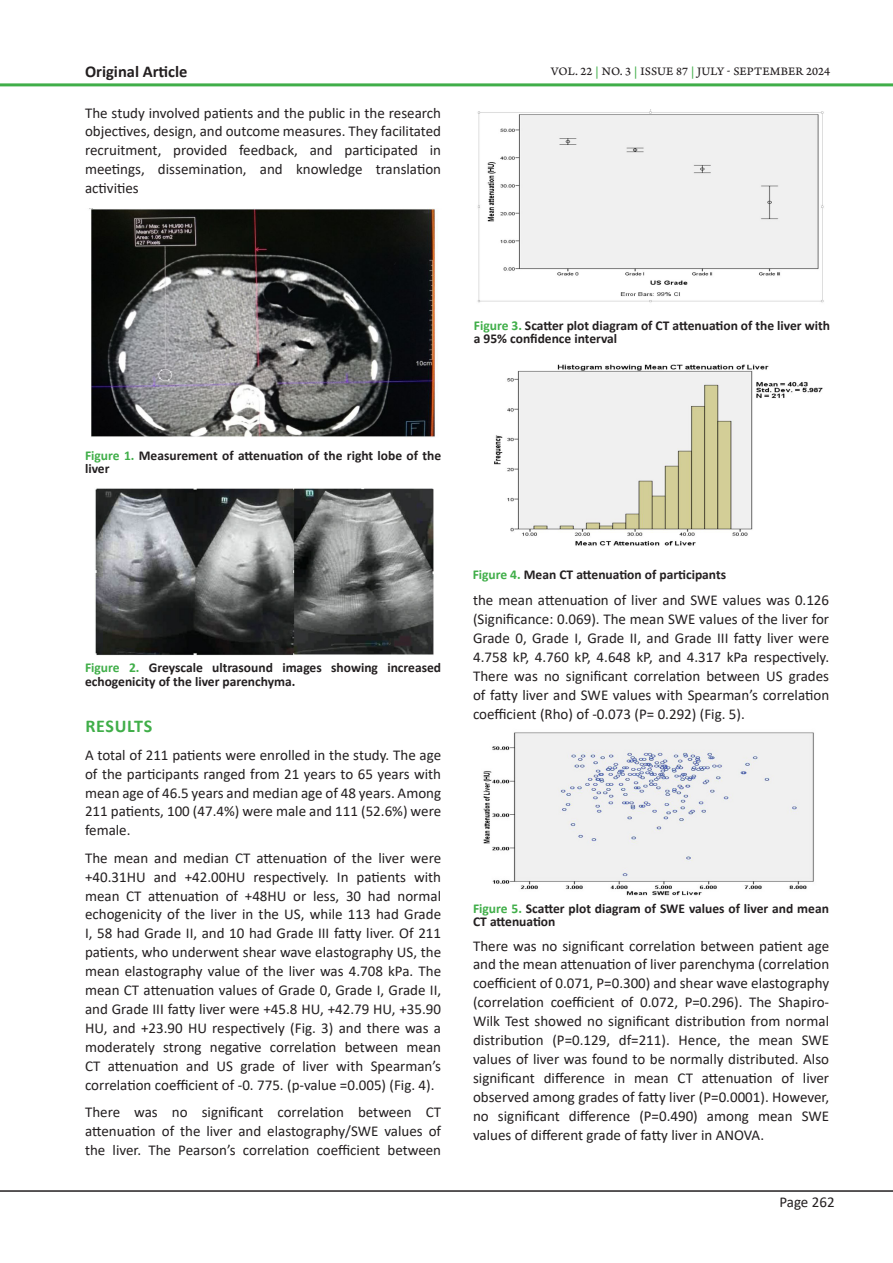
<style>
.page{position:relative;width:893px;height:1263px;background:#fff}
.page>*{position:absolute;margin:0;border:0;box-sizing:border-box;transform-origin:0 0}
.Normal_Text{font:700 18px "Calibri";letter-spacing:.035em;color:#40ae49}
.Abstract_Words{font:700 16.5px "Calibri";color:#231f20}
.Normal_Text-2{font:15px/18.9px "Calibri";color:#231f20;text-align:justify}
.Table_Figure_Legend{font:700 13.5px/13.5px "Calibri";color:#231f20}
.t1{font:12px "Arno Pro Caption";letter-spacing:.01em;color:#231f20}
.s1{color:#40ae49}
</style>
<div class="page">
<hr style="left:0;top:1190px;width:893px;height:2px;background:#231f20">
<hr style="left:0;top:83px;width:893px;height:3px;background:#40ae49">
<img style="left:89px;top:208px;width:347px;height:230px">
<img style="left:95px;top:488px;width:339px;height:168px">
<img style="left:477px;top:109px;width:347px;height:194px">
<img style="left:494px;top:364px;width:329px;height:182px">
<img style="left:483px;top:732px;width:331px;height:164px">
<p class="Abstract_Words" style="left:85px;top:60px;width:104px">Original Article</p>
<p class="Normal_Text-2" style="left:85px;top:103px;width:358px">The study involved patients and the public in the research objectives, design, and outcome measures. They facilitated recruitment, provided feedback, and participated in meetings, dissemination, and knowledge translation activities</p>
<p class="t1" style="left:551px;top:64px;width:281px">VOL. 22 <span class="s1">|</span> NO. 3 <span class="s1">|</span> ISSUE 87 <span class="s1">|</span> JULY - SEPTEMBER 2024</p>
<p class="Table_Figure_Legend" style="left:474px;top:318px;width:358px"><span class="s1">Figure 3.</span> Scatter plot diagram of CT attenuation of the liver with a 95% confidence interval</p>
<p class="Table_Figure_Legend" style="left:85px;top:448px;width:358px"><span class="s1">Figure 1.</span> Measurement of attenuation of the right lobe of the liver</p>
<p class="Table_Figure_Legend" style="left:85px;top:661px;width:358px"><span class="s1">Figure 2.</span> Greyscale ultrasound images showing increased echogenicity of the liver parenchyma.</p>
<p class="Normal_Text" style="left:85px;top:714px;width:68px">RESULTS</p>
<p class="Normal_Text-2" style="left:85px;top:745px;width:358px">A total of 211 patients were enrolled in the study. The age of the participants ranged from 21 years to 65 years with mean age of 46.5 years and median age of 48 years. Among 211 patients, 100 (47.4%) were male and 111 (52.6%) were female.</p>
<p class="Normal_Text-2" style="left:85px;top:848px;width:358px">The mean and median CT attenuation of the liver were +40.31HU and +42.00HU respectively. In patients with mean CT attenuation of +48HU or less, 30 had normal echogenicity of the liver in the US, while 113 had Grade I, 58 had Grade II, and 10 had Grade III fatty liver. Of 211 patients, who underwent shear wave elastography US, the mean elastography value of the liver was 4.708 kPa. The mean CT attenuation values of Grade 0, Grade I, Grade II, and Grade III fatty liver were +45.8 HU, +42.79 HU, +35.90<br>HU, and +23.90 HU respectively (Fig. 3) and there was a moderately strong negative correlation between mean CT attenuation and US grade of liver with Spearman’s correlation coefficient of -0. 775. (p-value =0.005) (Fig. 4).</p>
<p class="Normal_Text-2" style="left:85px;top:1102px;width:358px">There was no significant correlation between CT attenuation of the liver and elastography/SWE values of the liver. The Pearson’s correlation coefficient between</p>
<p class="Table_Figure_Legend" style="left:473px;top:567px;width:255px"><span class="s1">Figure 4.</span> Mean CT attenuation of participants</p>
<p class="Normal_Text-2" style="left:473px;top:590px;width:358px">the mean attenuation of liver and SWE values was 0.126 (Significance: 0.069). The mean SWE values of the liver for Grade 0, Grade I, Grade II, and Grade III fatty liver were 4.758 kP, 4.760 kP, 4.648 kP, and 4.317 kPa respectively.<br>There was no significant correlation between US grades of fatty liver and SWE values with Spearman’s correlation coefficient (Rho) of -0.073 (P= 0.292) (Fig. 5).</p>
<p class="Table_Figure_Legend" style="left:473px;top:901px;width:357px"><span class="s1">Figure 5.</span> Scatter plot diagram of SWE values of liver and mean<br>CT attenuation</p>
<p class="Normal_Text-2" style="left:473px;top:936px;width:358px">There was no significant correlation between patient age and the mean attenuation of liver parenchyma (correlation coefficient of 0.071, P=0.300) and shear wave elastography (correlation coefficient of 0.072, P=0.296). The Shapiro-Wilk Test showed no significant distribution from normal distribution (P=0.129, df=211). Hence, the mean SWE values of liver was found to be normally distributed. Also significant difference in mean CT attenuation of liver observed among grades of fatty liver (P=0.0001). However, no significant difference (P=0.490) among mean SWE values of different grade of fatty liver in ANOVA.</p>
<p class="Normal_Text-2" style="left:779px;top:1192px;width:57px">Page 262</p>
</div>
